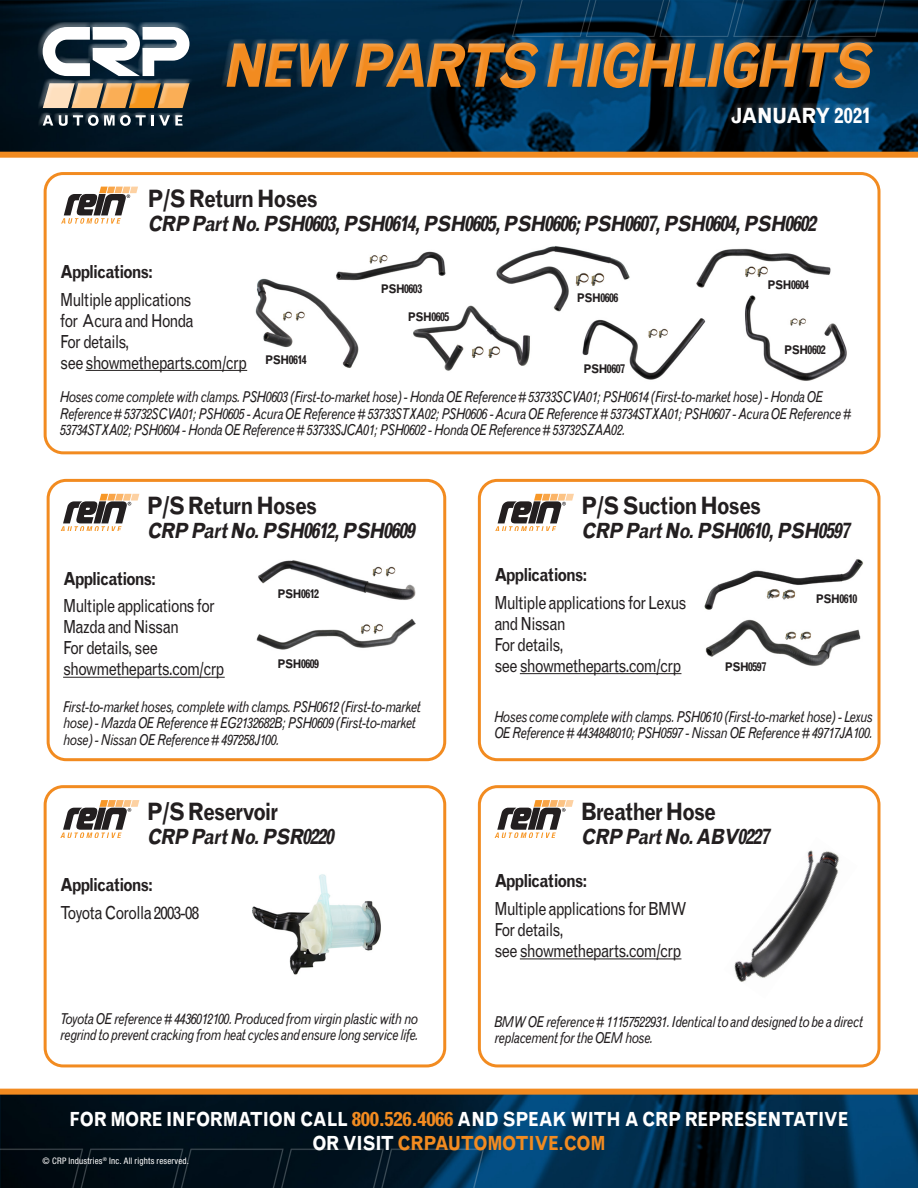
<style>
.page{position:relative;width:918px;height:1188px;background:#fff}
.page>*{position:absolute;margin:0;border:0;box-sizing:border-box;transform-origin:0 0}
.t1{font:italic 700 60px "Grotesque MT Std";color:#f28b20;scale:.85 1}
.t2{font:700 24px "Grotesque MT Std";letter-spacing:-.05em;color:#231f20;scale:.85 1}
.t3{font:italic 700 21px "Grotesque MT Std";color:#231f20;scale:.85 1}
.t4{font:700 21px "Grotesque MT Std";letter-spacing:-.04em;color:#fff;scale:.9 1}
.t5{font:700 19.5px/24px "Grotesque MT Std";letter-spacing:-.02em;color:#fff;text-align:center;scale:.85 1}
.t6{font:18px/21px "Grotesque MT Std";letter-spacing:-.05em;color:#231f20;scale:.85 1}
.t7{font:700 18px "Grotesque MT Std";letter-spacing:-.065em;color:#231f20;scale:.85 1}
.t8{font:italic 15px/16.5px "Grotesque MT Std";letter-spacing:-.05em;color:#231f20;scale:.85 1}
.t9{font:700 12px "Grotesque MT Std";letter-spacing:-.05em;color:#231f20;scale:.85 1}
.t10{font:condensed 9px "Helvetica Neue LT Std";letter-spacing:.02em;color:#fff}
.s1{color:#f28b20}
</style>
<div class="page">
<svg style="left:0;top:0;width:918px;height:158px;background:#152d3c"></svg>
<div style="left:38px;top:22px;width:156px;height:107px;background:#fff;opacity:.5"></div>
<div style="left:221px;top:38px;width:655px;height:88px;background:#fff;opacity:.28"></div>
<svg style="left:0;top:1089px;width:918px;height:99px;background:#0f2736"></svg>
<hr style="left:86px;top:370px;width:161px;height:1px;background:#231f20">
<div style="left:44px;top:172px;width:836px;height:282px;border:3px solid #f28b20;border-radius:18px"></div>
<hr style="left:520px;top:673px;width:161px;height:1px;background:#231f20">
<div style="left:478px;top:479px;width:403px;height:282px;border:3px solid #f28b20;border-radius:18px"></div>
<svg style="left:495px;top:494px;width:79px;height:37px"></svg>
<svg style="left:61px;top:187px;width:77px;height:37px"></svg>
<div style="left:44px;top:785px;width:402px;height:282px;border:3px solid #f28b20;border-radius:18px"></div>
<hr style="left:63px;top:677px;width:162px;height:1px;background:#231f20">
<div style="left:47px;top:479px;width:399px;height:282px;border:3px solid #f28b20;border-radius:18px"></div>
<svg style="left:60px;top:494px;width:79px;height:37px"></svg>
<svg style="left:61px;top:800px;width:78px;height:37px"></svg>
<hr style="left:520px;top:958px;width:161px;height:1px;background:#231f20">
<div style="left:478px;top:785px;width:403px;height:282px;border:3px solid #f28b20;border-radius:18px"></div>
<svg style="left:495px;top:800px;width:79px;height:37px"></svg>
<img style="left:252px;top:874px;width:129px;height:101px">
<img style="left:734px;top:850px;width:105px;height:132px">
<img style="left:258px;top:560px;width:158px;height:40px">
<img style="left:256px;top:619px;width:160px;height:31px">
<img style="left:704px;top:559px;width:160px;height:51px">
<img style="left:705px;top:619px;width:156px;height:47px">
<img style="left:255px;top:278px;width:104px;height:90px">
<img style="left:413px;top:305px;width:117px;height:66px">
<img style="left:495px;top:246px;width:135px;height:67px">
<img style="left:582px;top:318px;width:124px;height:62px">
<img style="left:696px;top:248px;width:135px;height:40px">
<img style="left:745px;top:295px;width:102px;height:86px">
<img style="left:334px;top:251px;width:112px;height:31px">
<h1 class="t1" style="left:221px;top:30px;width:781px">NEW PARTS HIGHLIGHTS</h1>
<h3 class="t4" style="left:731px;top:103px;width:157px">JANUARY 2021</h3>
<p class="t2" style="left:147px;top:185px;width:202px">P/S Return Hoses</p>
<p class="t3" style="left:147px;top:211px;width:793px">CRP PartNo.PSH0603,PSH0614,PSH0605,PSH0606;PSH0607,PSH0604,PSH0602</p>
<p class="t7" style="left:60px;top:261px;width:111px">Applications:</p>
<p class="t6" style="left:60px;top:289px;width:156px">Multiple applications</p>
<p class="t6" style="left:60px;top:310px;width:159px">for Acura and Honda</p>
<p class="t6" style="left:60px;top:331px;width:83px">For details,</p>
<p class="t6" style="left:60px;top:352px;width:222px">see showmetheparts.com/crp</p>
<p class="t8" style="left:60px;top:389px;width:933px">Hoses come complete with clamps. PSH0603 (First-to-market hose) - Honda OE Reference # 53733SCVA01; PSH0614 (First-to-market hose) - Honda OE<br>Reference # 53732SCVA01; PSH0605 - Acura OE Reference # 53733STXA02; PSH0606 - Acura OE Reference # 53734STXA01; PSH0607 - Acura OE Reference #<br>53734STXA02; PSH0604 - Honda OE Reference # 53733SJCA01; PSH0602 - Honda OE Reference # 53732SZAA02.</p>
<p class="t9" style="left:768px;top:278px;width:50px">PSH0604</p>
<p class="t9" style="left:381px;top:282px;width:50px">PSH0603</p>
<p class="t9" style="left:577px;top:290px;width:50px">PSH0606</p>
<p class="t9" style="left:408px;top:310px;width:50px">PSH0605</p>
<p class="t9" style="left:784px;top:343px;width:50px">PSH0602</p>
<p class="t9" style="left:265px;top:353px;width:50px">PSH0614</p>
<p class="t9" style="left:583px;top:361px;width:50px">PSH0607</p>
<p class="t2" style="left:147px;top:492px;width:202px">P/S Return Hoses</p>
<p class="t3" style="left:147px;top:518px;width:322px">CRP PartNo.PSH0612,PSH0609</p>
<p class="t7" style="left:63px;top:568px;width:111px">Applications:</p>
<p class="t6" style="left:63px;top:596px;width:180px">Multiple applications for<br>Mazda and Nissan</p>
<p class="t6" style="left:63px;top:638px;width:192px">For details, see showmetheparts.com/crp</p>
<p class="t8" style="left:63px;top:698px;width:423px">First-to-market hoses, complete with clamps. PSH0612 (First-to-market hose) - Mazda OE Reference # EG2132682B; PSH0609 (First-to-market hose) - Nissan OE Reference # 497258J100.</p>
<p class="t9" style="left:278px;top:587px;width:50px">PSH0612</p>
<p class="t9" style="left:278px;top:657px;width:50px">PSH0609</p>
<p class="t2" style="left:581px;top:492px;width:213px">P/S Suction Hoses</p>
<p class="t3" style="left:581px;top:518px;width:322px">CRP PartNo.PSH0610,PSH0597</p>
<p class="t7" style="left:494px;top:564px;width:111px">Applications:</p>
<p class="t6" style="left:494px;top:592px;width:228px">Multiple applications for Lexus and Nissan</p>
<p class="t6" style="left:494px;top:634px;width:83px">For details,</p>
<p class="t6" style="left:494px;top:655px;width:222px">see showmetheparts.com/crp</p>
<p class="t8" style="left:494px;top:708px;width:447px">Hoses come complete with clamps. PSH0610 (First-to-market hose) - Lexus<br>OE Reference # 4434848010; PSH0597 - Nissan OE Reference # 49717JA100.</p>
<p class="t9" style="left:816px;top:591px;width:50px">PSH0610</p>
<p class="t9" style="left:725px;top:660px;width:50px">PSH0597</p>
<p class="t2" style="left:147px;top:798px;width:156px">P/S Reservoir</p>
<p class="t3" style="left:147px;top:824px;width:227px">CRP PartNo.PSR0220</p>
<p class="t7" style="left:60px;top:874px;width:111px">Applications:</p>
<p class="t6" style="left:60px;top:902px;width:165px">Toyota Corolla 2003-08</p>
<p class="t2" style="left:581px;top:798px;width:161px">Breather Hose</p>
<p class="t3" style="left:581px;top:824px;width:228px">CRP PartNo.ABV0227</p>
<p class="t7" style="left:494px;top:870px;width:111px">Applications:</p>
<p class="t6" style="left:494px;top:898px;width:228px">Multiple applications for BMW</p>
<p class="t6" style="left:494px;top:919px;width:83px">For details,</p>
<p class="t6" style="left:494px;top:940px;width:222px">see showmetheparts.com/crp</p>
<p class="t8" style="left:60px;top:1010px;width:423px">Toyota OE reference # 4436012100. Produced from virgin plastic with no regrind to prevent cracking from heat cycles and ensure long service life.</p>
<p class="t8" style="left:494px;top:1013px;width:435px">BMW OE reference # 11157522931. Identical to and designed to be a direct replacement for the OEM hose.</p>
<h3 class="t5" style="left:70px;top:1107px;width:918px">FOR MORE INFORMATION CALL <span class="s1">800.526.4066</span> AND SPEAK WITH A CRP REPRESENTATIVE<br>OR VISIT <span class="s1">CRPAUTOMOTIVE.COM</span></h3>
<p class="t10" style="left:43px;top:1156px;width:148px">© CRP Industries<sup>®</sup> Inc. All rights reserved.</p>
</div>
